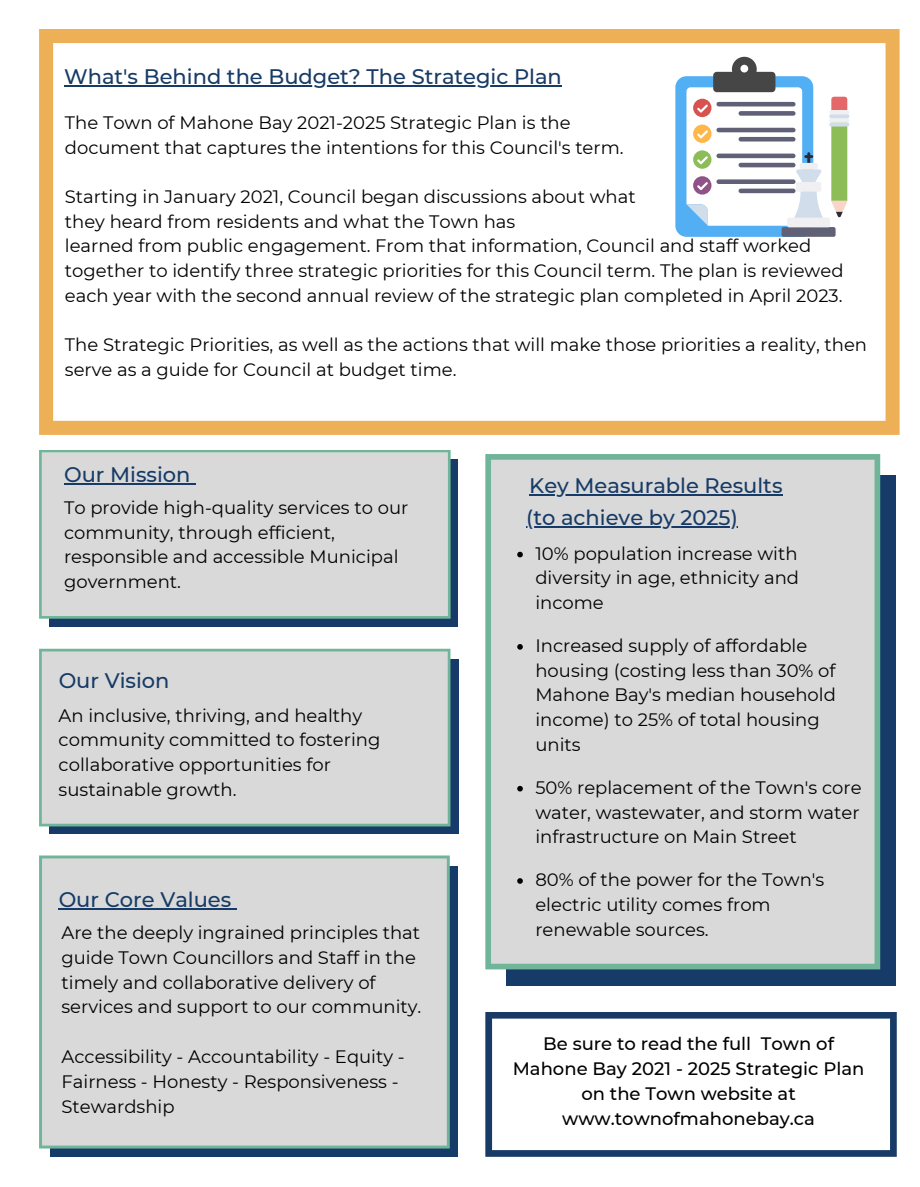
<style>
.page{position:relative;width:920px;height:1187px;background:#fff}
.page>*{position:absolute;margin:0;border:0;box-sizing:border-box;transform-origin:0 0}
.t1{font:500 21px "Montserrat";color:#173b66}
.t2{font:18px/24.8px "Montserrat";color:#000}
.t3{font:500 18px/24.8px "Montserrat";color:#000;text-align:center}
</style>
<div class="page">
<svg style="left:39px;top:29px;width:860px;height:405px"></svg>
<div style="left:50px;top:866px;width:408px;height:290px;background:#163b68"></div>
<div style="left:39px;top:855px;width:411px;height:293px;background:#d9d9d9"></div>
<div style="left:49px;top:659px;width:409px;height:175px;background:#163b68"></div>
<div style="left:39px;top:648px;width:411px;height:178px;background:#d9d9d9"></div>
<svg style="left:485px;top:1012px;width:412px;height:144px"></svg>
<div style="left:507px;top:475px;width:389px;height:510px;background:#163b68"></div>
<div style="left:485px;top:454px;width:395px;height:515px;background:#d9d9d9"></div>
<div style="left:49px;top:460px;width:409px;height:166px;background:#163b68"></div>
<div style="left:39px;top:450px;width:412px;height:168px;background:#d9d9d9"></div>
<div style="left:675px;top:76px;width:138px;height:161px;background:#53aff4;border-radius:11px"></div>
<svg style="left:831px;top:97px;width:16px;height:13px"></svg>
<div style="left:829px;top:122px;width:20px;height:5px;background:#d1ddeb;border-radius:2px"></div>
<hr style="left:829px;top:118px;width:20px;height:4px;background:#f0f0f2;border-radius:2px">
<svg style="left:829px;top:114px;width:20px;height:4px"></svg>
<hr style="left:829px;top:110px;width:20px;height:4px;background:#f0f0f2;border-radius:2px">
<svg style="left:831px;top:122px;width:16px;height:95px;background:#a2c475"></svg>
<svg style="left:686px;top:57px;width:137px;height:169px"></svg>
<div style="left:781px;top:227px;width:54px;height:10px;background:#606076;border-radius:2px"></div>
<div style="left:787px;top:217px;width:43px;height:10px;background:#f0f0f2;border-radius:2px"></div>
<div style="left:796px;top:182px;width:25px;height:10px;background:#f0f0f2;border-radius:2px"></div>
<svg style="left:517px;top:551px;width:6px;height:6px"></svg>
<svg style="left:517px;top:644px;width:6px;height:5px"></svg>
<svg style="left:517px;top:785px;width:6px;height:6px"></svg>
<svg style="left:517px;top:878px;width:6px;height:5px"></svg>
<hr style="left:64px;top:85px;width:302px;height:1px;background:#173b66">
<hr style="left:366px;top:85px;width:196px;height:1px;background:#173b66">
<hr style="left:64px;top:483px;width:127px;height:1px;background:#173b66">
<hr style="left:59px;top:908px;width:172px;height:1px;background:#173b66">
<hr style="left:529px;top:494px;width:253px;height:1px;background:#173b66">
<hr style="left:526px;top:526px;width:212px;height:1px;background:#173b66">
<p class="t1" style="left:64px;top:64px;width:499px">What's Behind the Budget? The Strategic Plan</p>
<p class="t2" style="left:65px;top:110px;width:560px">The Town of Mahone Bay 2021-2025 Strategic Plan is the document that captures the intentions for this Council's term.</p>
<p class="t2" style="left:65px;top:184px;width:572px">Starting in January 2021, Council began discussions about what they heard from residents and what the Town has</p>
<p class="t2" style="left:65px;top:233px;width:780px">learned from public engagement. From that information, Council and staff worked together to identify three strategic priorities for this Council term. The plan is reviewed each year with the second annual review of the strategic plan completed in April 2023.</p>
<p class="t2" style="left:65px;top:332px;width:804px">The Strategic Priorities, as well as the actions that will make those priorities a reality, then serve as a guide for Council at budget time.</p>
<p class="t1" style="left:64px;top:461px;width:128px">Our Mission</p>
<p class="t2" style="left:64px;top:495px;width:346px">To provide high-quality services to our community, through efficient, responsible and accessible Municipal government.</p>
<p class="t1" style="left:59px;top:668px;width:112px">Our Vision</p>
<p class="t2" style="left:59px;top:703px;width:323px">An inclusive, thriving, and healthy community committed to fostering collaborative opportunities for sustainable growth.</p>
<p class="t1" style="left:59px;top:887px;width:174px">Our Core Values</p>
<p class="t2" style="left:62px;top:920px;width:361px">Are the deeply ingrained principles that guide Town Councillors and Staff in the timely and collaborative delivery of services and support to our community.</p>
<p class="t2" style="left:62px;top:1044px;width:345px">Accessibility - Accountability - Equity -<br>Fairness - Honesty - Responsiveness -<br>Stewardship</p>
<p class="t1" style="left:529px;top:472px;width:255px">Key Measurable Results</p>
<p class="t1" style="left:526px;top:504px;width:213px">(to achieve by 2025)</p>
<p class="t2" style="left:535px;top:541px;width:265px;text-align:justify">10% population increase with diversity in age, ethnicity and income</p>
<p class="t2" style="left:535px;top:633px;width:302px">Increased supply of affordable housing (costing less than 30% of<br>Mahone Bay's median household income) to 25% of total housing units</p>
<p class="t2" style="left:535px;top:775px;width:328px;text-align:justify">50% replacement of the Town's core water, wastewater, and storm water infrastructure on Main Street</p>
<p class="t2" style="left:535px;top:867px;width:290px">80% of the power for the Town's electric utility comes from renewable sources.</p>
<p class="t3" style="left:513px;top:1031px;width:353px">Be sure to read the full Town of<br>Mahone Bay 2021 - 2025 Strategic Plan on the Town website at www.townofmahonebay.ca</p>
</div>
